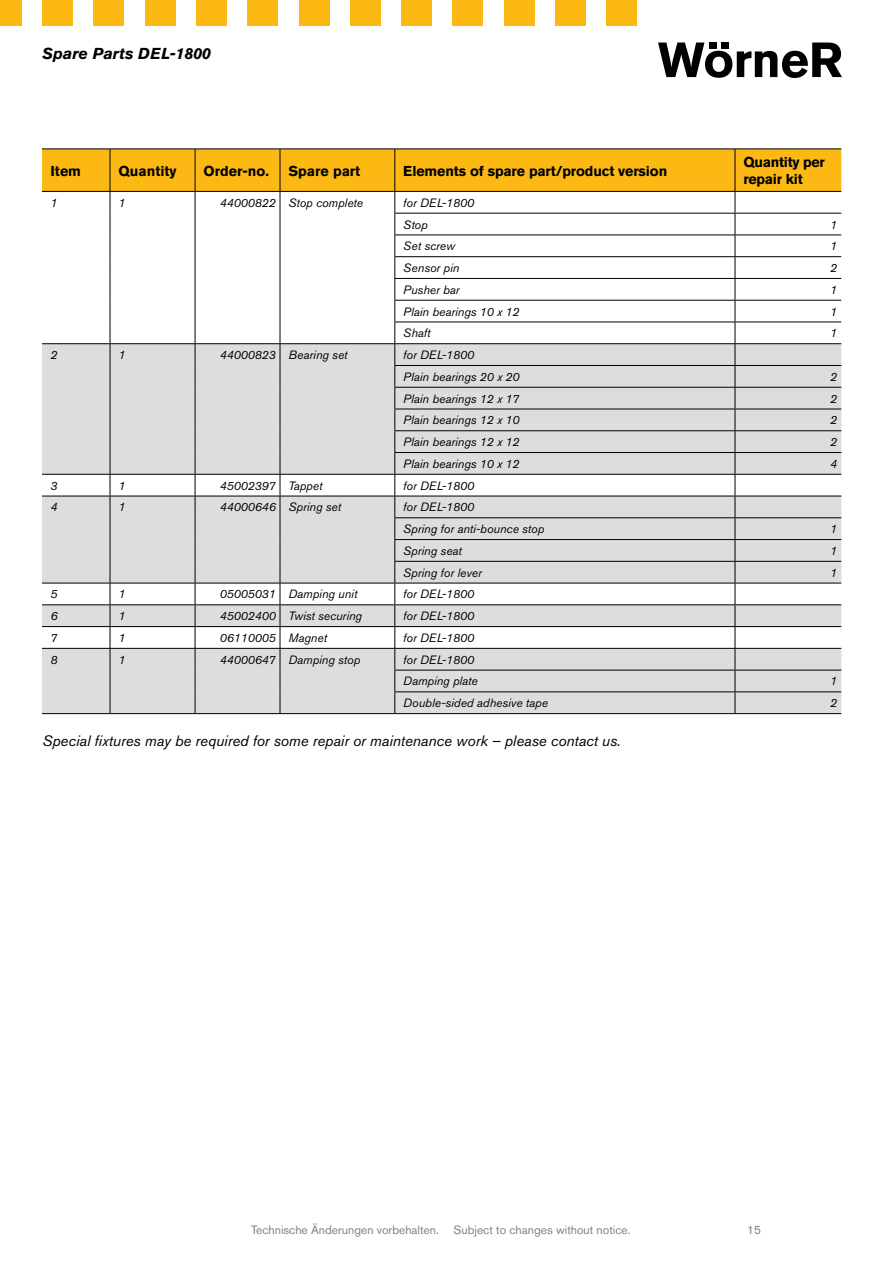
<style>
.page{position:relative;width:893px;height:1263px;background:#fff}
.page>*{position:absolute;margin:0;border:0;box-sizing:border-box;transform-origin:0 0}
.t1{font:italic 700 15.75px "Akzidenz Grotesk BE";color:#000}
.t2{font:italic 15px "Akzidenz Grotesk BE";color:#000}
.t3{font:700 14.25px/17.7px "Akzidenz Grotesk BE";letter-spacing:-.01em;color:#000}
.t4{font:italic 12px/21.8px "Akzidenz Grotesk BE";color:#000}
.t5{font:12px "Akzidenz Grotesk BE";color:#808285}
</style>
<div class="page">
<svg style="left:658px;top:43px;width:184px;height:35px"></svg>
<div style="left:0;top:0;width:21px;height:26px;background:#fdb913"></div>
<div style="left:43px;top:0;width:30px;height:26px;background:#fdb913"></div>
<div style="left:94px;top:0;width:30px;height:26px;background:#fdb913"></div>
<div style="left:145px;top:0;width:30px;height:26px;background:#fdb913"></div>
<div style="left:196px;top:0;width:30px;height:26px;background:#fdb913"></div>
<div style="left:248px;top:0;width:30px;height:26px;background:#fdb913"></div>
<div style="left:299px;top:0;width:30px;height:26px;background:#fdb913"></div>
<div style="left:350px;top:0;width:30px;height:26px;background:#fdb913"></div>
<div style="left:402px;top:0;width:30px;height:26px;background:#fdb913"></div>
<div style="left:453px;top:0;width:30px;height:26px;background:#fdb913"></div>
<div style="left:504px;top:0;width:30px;height:26px;background:#fdb913"></div>
<div style="left:555px;top:0;width:30px;height:26px;background:#fdb913"></div>
<div style="left:607px;top:0;width:30px;height:26px;background:#fdb913"></div>
<hr style="left:42px;top:713px;width:68px;height:1px;background:#000">
<hr style="left:110px;top:713px;width:85px;height:1px;background:#000">
<hr style="left:195px;top:713px;width:85px;height:1px;background:#000">
<hr style="left:280px;top:713px;width:115px;height:1px;background:#000">
<hr style="left:395px;top:713px;width:340px;height:1px;background:#000">
<hr style="left:735px;top:713px;width:106px;height:1px;background:#000">
<svg style="left:42px;top:149px;width:799px;height:564px"></svg>
<hr style="left:735px;top:343px;width:106px;height:1px;background:#000">
<hr style="left:735px;top:365px;width:106px;height:1px;background:#000">
<hr style="left:735px;top:387px;width:106px;height:1px;background:#000">
<hr style="left:735px;top:409px;width:106px;height:1px;background:#000">
<hr style="left:735px;top:430px;width:106px;height:1px;background:#000">
<hr style="left:735px;top:452px;width:106px;height:1px;background:#000">
<hr style="left:735px;top:474px;width:106px;height:1px;background:#000">
<h1 class="t1" style="left:43px;top:44px;width:170px">Spare Parts DEL-1800</h1>
<p class="t3" style="left:50px;top:162px;width:32px">Item</p>
<p class="t3" style="left:119px;top:162px;width:60px">Quantity</p>
<p class="t3" style="left:204px;top:162px;width:67px">Order-no.</p>
<p class="t3" style="left:288px;top:162px;width:73px">Spare part</p>
<p class="t3" style="left:403px;top:162px;width:265px">Elements of spare part/product version</p>
<p class="t3" style="left:743px;top:153px;width:83px">Quantity per repair kit</p>
<p class="t4" style="left:50px;top:192px;width:8px">1</p>
<p class="t4" style="left:119px;top:192px;width:8px">1</p>
<p class="t4" style="left:220px;top:192px;width:145px">44000822 Stop complete</p>
<p class="t4" style="left:403px;top:192px;width:72px">for DEL-1800<br>Stop</p>
<p class="t4" style="left:830px;top:213px;width:8px">1</p>
<p class="t4" style="left:403px;top:235px;width:53px">Set screw</p>
<p class="t4" style="left:830px;top:235px;width:8px">1</p>
<p class="t4" style="left:403px;top:257px;width:58px">Sensor pin</p>
<p class="t4" style="left:830px;top:257px;width:8px">2</p>
<p class="t4" style="left:403px;top:279px;width:58px">Pusher bar</p>
<p class="t4" style="left:830px;top:279px;width:8px">1</p>
<p class="t4" style="left:403px;top:300px;width:118px">Plain bearings 10 x 12</p>
<p class="t4" style="left:830px;top:300px;width:8px">1</p>
<p class="t4" style="left:403px;top:322px;width:29px">Shaft</p>
<p class="t4" style="left:830px;top:322px;width:8px">1</p>
<p class="t4" style="left:50px;top:344px;width:8px">2</p>
<p class="t4" style="left:119px;top:344px;width:8px">1</p>
<p class="t4" style="left:220px;top:344px;width:129px">44000823 Bearing set</p>
<p class="t4" style="left:403px;top:344px;width:118px">for DEL-1800<br>Plain bearings 20 x 20</p>
<p class="t4" style="left:830px;top:366px;width:8px">2</p>
<p class="t4" style="left:403px;top:387px;width:118px">Plain bearings 12 x 17</p>
<p class="t4" style="left:830px;top:387px;width:8px">2</p>
<p class="t4" style="left:403px;top:409px;width:118px">Plain bearings 12 x 10</p>
<p class="t4" style="left:830px;top:409px;width:8px">2</p>
<p class="t4" style="left:403px;top:431px;width:118px">Plain bearings 12 x 12</p>
<p class="t4" style="left:830px;top:431px;width:8px">2</p>
<p class="t4" style="left:403px;top:453px;width:118px">Plain bearings 10 x 12</p>
<p class="t4" style="left:830px;top:453px;width:8px">4</p>
<p class="t4" style="left:50px;top:474px;width:8px">3</p>
<p class="t4" style="left:119px;top:474px;width:8px">1</p>
<p class="t4" style="left:220px;top:474px;width:104px">45002397 Tappet</p>
<p class="t4" style="left:403px;top:474px;width:72px">for DEL-1800</p>
<p class="t4" style="left:50px;top:496px;width:8px">4</p>
<p class="t4" style="left:119px;top:496px;width:8px">1</p>
<p class="t4" style="left:220px;top:496px;width:123px">44000646 Spring set</p>
<p class="t4" style="left:403px;top:496px;width:142px">for DEL-1800<br>Spring for anti-bounce stop</p>
<p class="t4" style="left:830px;top:518px;width:8px">1</p>
<p class="t4" style="left:403px;top:540px;width:60px">Spring seat</p>
<p class="t4" style="left:830px;top:540px;width:8px">1</p>
<p class="t4" style="left:403px;top:561px;width:80px">Spring for lever</p>
<p class="t4" style="left:830px;top:561px;width:8px">1</p>
<p class="t4" style="left:50px;top:583px;width:8px">5</p>
<p class="t4" style="left:119px;top:583px;width:8px">1</p>
<p class="t4" style="left:220px;top:583px;width:139px">05005031 Damping unit</p>
<p class="t4" style="left:403px;top:583px;width:72px">for DEL-1800</p>
<p class="t4" style="left:50px;top:605px;width:8px">6</p>
<p class="t4" style="left:118px;top:605px;width:8px">1</p>
<p class="t4" style="left:220px;top:605px;width:144px">45002400 Twist securing</p>
<p class="t4" style="left:403px;top:605px;width:72px">for DEL-1800</p>
<p class="t4" style="left:50px;top:627px;width:8px">7</p>
<p class="t4" style="left:118px;top:627px;width:8px">1</p>
<p class="t4" style="left:220px;top:627px;width:109px">06110005 Magnet</p>
<p class="t4" style="left:403px;top:627px;width:72px">for DEL-1800</p>
<p class="t4" style="left:50px;top:649px;width:8px">8</p>
<p class="t4" style="left:118px;top:649px;width:8px">1</p>
<p class="t4" style="left:220px;top:649px;width:142px">44000647 Damping stop</p>
<p class="t4" style="left:403px;top:649px;width:76px">for DEL-1800<br>Damping plate</p>
<p class="t4" style="left:830px;top:670px;width:8px">1</p>
<p class="t4" style="left:403px;top:692px;width:146px">Double-sided adhesive tape</p>
<p class="t4" style="left:830px;top:692px;width:8px">2</p>
<p class="t2" style="left:43px;top:732px;width:580px">Special fixtures may be required for some repair or maintenance work – please contact us.</p>
<p class="t5" style="left:251px;top:1222px;width:381px">Technische Änderungen vorbehalten. Subject to changes without notice.</p>
<p class="t5" style="left:747px;top:1222px;width:15px">15</p>
</div>
